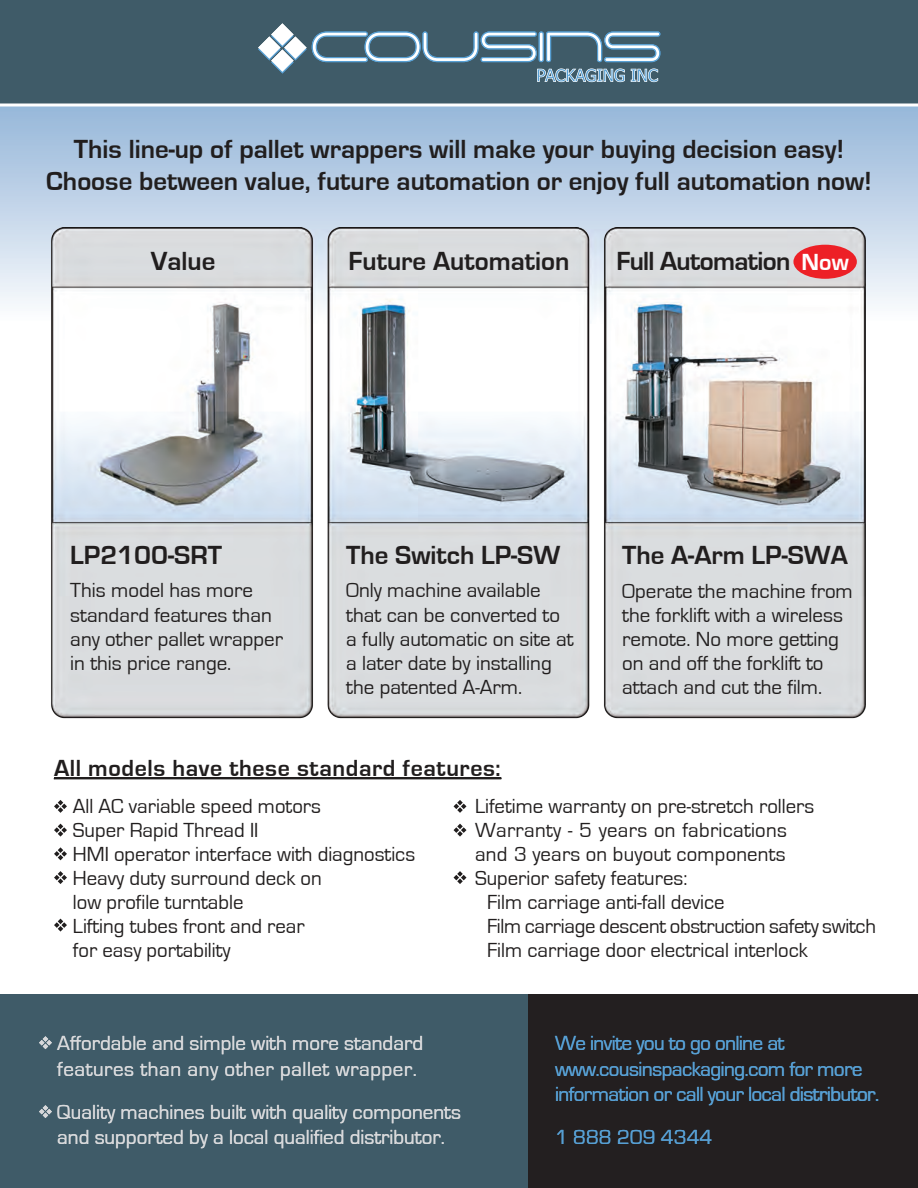
<style>
.page{position:relative;width:918px;height:1188px;background:#fff}
.page>*{position:absolute;margin:0;border:0;box-sizing:border-box;transform-origin:0 0}
.t1{font:700 27px/31.5px "Eurostile";color:#211e1e;text-align:center}
.t2{font:700 27px "Eurostile";letter-spacing:-.025em;color:#211e1e}
.t3{font:700 24px "Eurostile";letter-spacing:.025em;color:#211e1e}
.t4{font:700 24px "Eurostile";color:#fff}
.t5{font:21px/24px "Eurostile";color:#211e1e}
.t6{font:21px/25.2px "Eurostile";color:#d8d9db}
.t7{font:21px/25.2px "Eurostile";letter-spacing:-.025em;color:#579fd3}
.t8{font:21px "Eurostile";color:#579fd3}
</style>
<div class="page">
<div style="left:0;top:105px;width:918px;height:219px;background:linear-gradient(to bottom,#93b4d7,#fbfbfc)"></div>
<div style="left:0;top:0;width:918px;height:105px;background:#3f5b68"></div>
<hr style="left:0;top:103px;width:918px;height:3px;background:#fff">
<div style="left:0;top:994px;width:529px;height:194px;background:#3f5b68"></div>
<div style="left:529px;top:994px;width:389px;height:194px;background:#231f20"></div>
<svg style="left:39px;top:1105px;width:13px;height:13px"></svg>
<svg style="left:39px;top:1036px;width:13px;height:13px"></svg>
<svg style="left:258px;top:23px;width:403px;height:59px"></svg>
<svg style="left:54px;top:777px;width:447px;height:2px"></svg>
<svg style="left:54px;top:800px;width:13px;height:13px"></svg>
<svg style="left:54px;top:824px;width:13px;height:13px"></svg>
<svg style="left:54px;top:847px;width:13px;height:13px"></svg>
<svg style="left:54px;top:871px;width:13px;height:13px"></svg>
<svg style="left:54px;top:919px;width:13px;height:13px"></svg>
<img style="left:50px;top:228px;width:816px;height:491px">
<svg style="left:454px;top:800px;width:12px;height:13px"></svg>
<svg style="left:454px;top:824px;width:12px;height:13px"></svg>
<svg style="left:454px;top:871px;width:12px;height:13px"></svg>
<div style="left:793px;top:245px;width:64px;height:34px;background:#ed2026;border-radius:50%"></div>
<p class="t1" style="left:46px;top:134px;width:827px">This line-up of pallet wrappers will make your buying decision easy!<br>Choose between value, future automation or enjoy full automation now!</p>
<p class="t1" style="left:151px;top:246px;width:66px">Value</p>
<p class="t1" style="left:348px;top:246px;width:223px">Future Automation</p>
<p class="t2" style="left:616px;top:247px;width:176px">Full Automation</p>
<p class="t4" style="left:802px;top:249px;width:49px">Now</p>
<p class="t1" style="left:346px;top:540px;width:216px">The Switch LP-SW</p>
<p class="t1" style="left:622px;top:540px;width:227px">The A-Arm LP-SWA</p>
<p class="t1" style="left:70px;top:540px;width:153px">LP2100-SRT</p>
<p class="t5" style="left:70px;top:579px;width:214px">This model has more standard features than any other pallet wrapper in this price range.</p>
<p class="t5" style="left:346px;top:579px;width:229px">Only machine available that can be converted to a fully automatic on site at a later date by installing the patented A-Arm.</p>
<p class="t5" style="left:622px;top:579px;width:232px">Operate the machine from the forklift with a wireless remote. No more getting on and off the forklift to attach and cut the film.</p>
<p class="t3" style="left:54px;top:755px;width:448px">All models have these standard features:</p>
<p class="t5" style="left:73px;top:794px;width:344px">All AC variable speed motors<br>Super Rapid Thread II<br>HMI operator interface with diagnostics<br>Heavy duty surround deck on<br>low profile turntable<br>Lifting tubes front and rear<br>for easy portability</p>
<p class="t5" style="left:475px;top:794px;width:341px">Lifetime warranty on pre-stretch rollers</p>
<p class="t5" style="left:475px;top:818px;width:313px">Warranty - 5 years on fabrications</p>
<p class="t5" style="left:475px;top:842px;width:312px">and 3 years on buyout components</p>
<p class="t5" style="left:475px;top:866px;width:214px">Superior safety features:</p>
<p class="t5" style="left:487px;top:890px;width:239px">Film carriage anti-fall device</p>
<p class="t5" style="left:487px;top:914px;width:391px">Film carriage descent obstruction safety switch</p>
<p class="t5" style="left:487px;top:938px;width:322px">Film carriage door electrical interlock</p>
<p class="t6" style="left:57px;top:1031px;width:367px">Affordable and simple with more standard features than any other pallet wrapper.</p>
<p class="t6" style="left:57px;top:1100px;width:405px">Quality machines built with quality components and supported by a local qualified distributor.</p>
<p class="t7" style="left:555px;top:1031px;width:326px">We invite you to go online at www.cousinspackaging.com for more information or call your local distributor.</p>
<p class="t8" style="left:555px;top:1126px;width:159px">1 888 209 4344</p>
</div>
